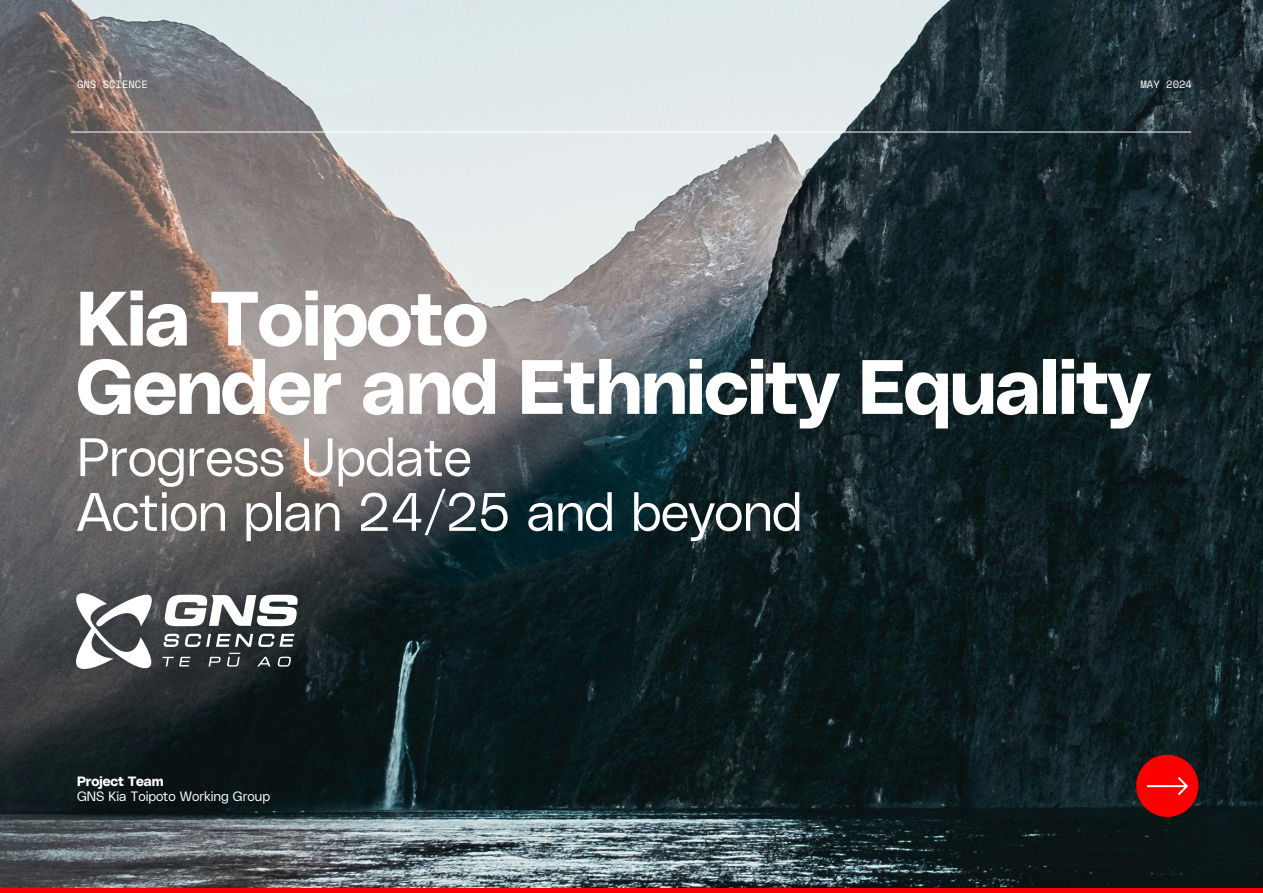
<style>
.page{position:relative;width:1263px;height:893px;background:#fff}
.page>*{position:absolute;margin:0;border:0;box-sizing:border-box;transform-origin:0 0}
.t1{font:76.35px/68.4px "Poly Sans Bulky";letter-spacing:-.015em;color:#fff}
.t2{font:53.7px/54.8px "Poly Sans Slim";letter-spacing:-.015em;color:#fff}
.t3{font:13.5px "Poly Sans Slim";letter-spacing:-.005em;color:#fff}
.t4{font:13.5px "Poly Sans Bulky";letter-spacing:-.005em;color:#fff}
.t5{font:10.5px "Space Mono";color:#fff}
</style>
<div class="page">
<img style="left:0;top:0;width:1263px;height:889px">
<div style="left:1136px;top:755px;width:62px;height:62px;background:#fb0000;border-radius:50%"></div>
<svg style="left:1147px;top:777px;width:41px;height:18px"></svg>
<hr style="left:71px;top:132px;width:1120px;height:1px;background:#fff">
<hr style="left:0;top:889px;width:1263px;height:4px;background:#fb0000">
<svg style="left:66px;top:581px;width:232px;height:108px"></svg>
<p class="t5" style="left:77px;top:77px;width:72px">GNS SCIENCE</p>
<p class="t5" style="left:1140px;top:76px;width:53px">MAY 2024</p>
<h1 class="t1" style="left:77px;top:279px;width:1075px">Kia Toipoto<br>Gender and Ethnicity Equality</h1>
<p class="t2" style="left:77px;top:426px;width:727px">Progress Update<br>Action plan 24/25 and beyond</p>
<p class="t4" style="left:77px;top:771px;width:88px">Project Team</p>
<p class="t3" style="left:77px;top:786px;width:195px">GNS Kia Toipoto Working Group</p>
</div>
